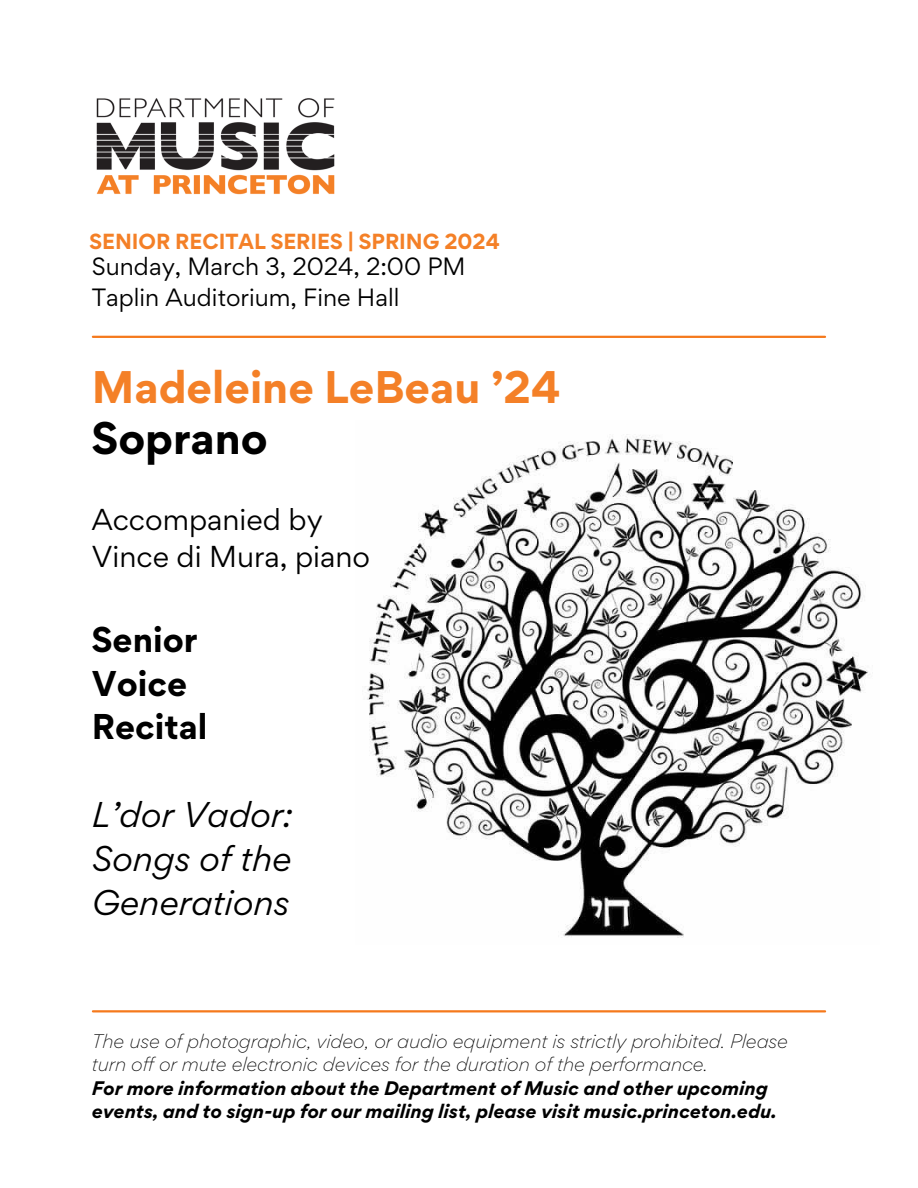
<style>
.page{position:relative;width:918px;height:1188px;background:#fff}
.page>*{position:absolute;margin:0;border:0;box-sizing:border-box;transform-origin:0 0}
.t1{font:700 40.8px/50.7px "Gordita";color:#f48027}
.t2{font:italic 31.95px/43.8px "Gordita";color:#000;text-align:justify}
.t3{font:700 31.95px/43.8px "Gordita";color:#000}
.t4{font:27px "Gordita";color:#000}
.t5{font:22.35px/31px "Gordita";color:#000}
.t6{font:700 19.5px "Gordita";color:#f48027}
.t7{font:italic 300 17.55px/23.7px "Gordita";color:#000}
.t8{font:italic 700 17.55px/23.7px "Gordita";color:#000}
.s1{color:#000}
</style>
<div class="page">
<hr style="left:93px;top:336px;width:732px;height:2px;background:#f5791c">
<hr style="left:93px;top:1010px;width:732px;height:2px;background:#f5791c">
<img style="left:96px;top:98px;width:239px;height:97px">
<img style="left:365px;top:434px;width:505px;height:504px">
<p class="t6" style="left:89px;top:228px;width:412px">SENIOR RECITAL SERIES | SPRING 2024</p>
<h5 class="t5" style="left:92px;top:251px;width:375px">Sunday, March 3, 2024, 2:00 PM<br>Taplin Auditorium, Fine Hall</h5>
<h1 class="t1" style="left:92px;top:361px;width:470px">Madeleine LeBeau ’24<br><span class="s1">Soprano</span></h1>
<p class="t4" style="left:92px;top:501px;width:232px">Accompanied by</p>
<p class="t4" style="left:92px;top:538px;width:280px">Vince di Mura, piano</p>
<h2 class="t3" style="left:92px;top:617px;width:117px">Senior<br>Voice<br>Recital</h2>
<h3 class="t2" style="left:92px;top:793px;width:202px">L’dor Vador:<br>Songs of the Generations</h3>
<h4 class="t7" style="left:92px;top:1029px;width:698px">The use of photographic, video, or audio equipment is strictly prohibited. Please turn off or mute electronic devices for the duration of the performance.</h4>
<p class="t8" style="left:92px;top:1076px;width:687px">For more information about the Department of Music and other upcoming events, and to sign-up for our mailing list, please visit music.princeton.edu.</p>
</div>
